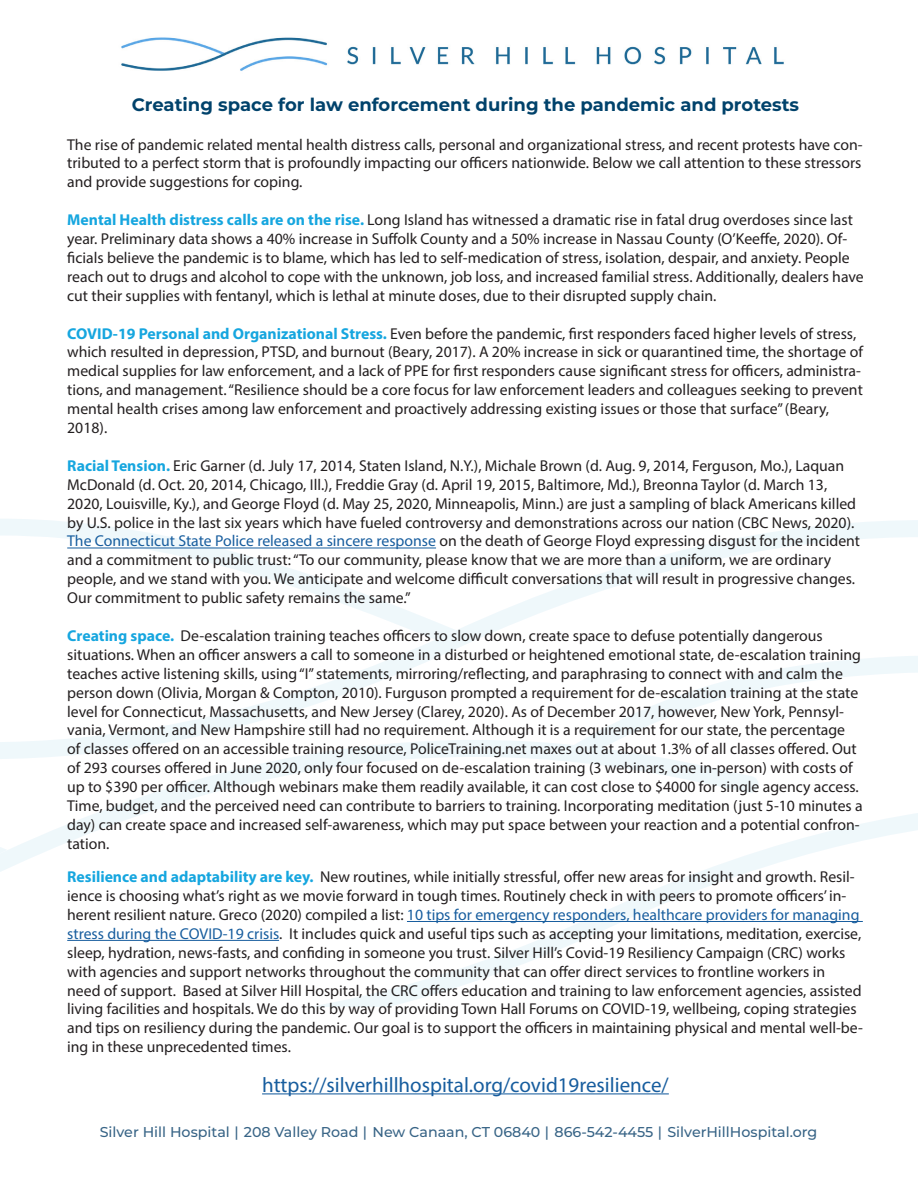
<style>
.page{position:relative;width:918px;height:1188px;background:#fff}
.page>*{position:absolute;margin:0;border:0;box-sizing:border-box;transform-origin:0 0}
.t1{font:21px "Myriad Pro";color:#175d9e}
.t2{font:700 18px "Montserrat";color:#00426b}
.t3{font:15.75px/18.9px "Myriad Pro";color:#231f20}
.t4{font:500 14.25px "Montserrat";color:#386486}
.s1{font-weight:700;color:#16a6df}
.s2{color:#175d9e}
</style>
<div class="page">
<img style="left:121px;top:37px;width:663px;height:34px">
<svg style="left:0;top:520px;width:918px;height:229px"></svg>
<svg style="left:569px;top:650px;width:349px;height:99px"></svg>
<svg style="left:0;top:519px;width:456px;height:121px"></svg>
<svg style="left:0;top:749px;width:918px;height:258px"></svg>
<hr style="left:67px;top:548px;width:369px;height:1px;background:#175d9e">
<hr style="left:407px;top:921px;width:456px;height:1px;background:#175d9e">
<hr style="left:67px;top:940px;width:212px;height:1px;background:#175d9e">
<hr style="left:262px;top:1093px;width:407px;height:1px;background:#175d9e">
<p class="t2" style="left:132px;top:91px;width:669px">Creating space for law enforcement during the pandemic and protests</p>
<p class="t3" style="left:67px;top:135px;width:797px;text-align:justify">The rise of pandemic related mental health distress calls, personal and organizational stress, and recent protests have con&shy;tributed to a perfect storm that is profoundly impacting our officers nationwide. Below we call attention to these stressors and provide suggestions for coping.</p>
<p class="t3" style="left:67px;top:210px;width:798px"><span class="s1">Mental Health distress calls are on the rise.</span> Long Island has witnessed a dramatic rise in fatal drug overdoses since last year. Preliminary data shows a 40% increase in Suffolk County and a 50% increase in Nassau County (O’Keeffe, 2020). Of&shy;ficials believe the pandemic is to blame, which has led to self-medication of stress, isolation, despair, and anxiety. People reach out to drugs and alcohol to cope with the unknown, job loss, and increased familial stress. Additionally, dealers have cut their supplies with fentanyl, which is lethal at minute doses, due to their disrupted supply chain.</p>
<p class="t3" style="left:67px;top:324px;width:797px"><span class="s1">COVID-19 Personal and Organizational Stress.</span> Even before the pandemic, first responders faced higher levels of stress, which resulted in depression, PTSD, and burnout (Beary, 2017). A 20% increase in sick or quarantined time, the shortage of medical supplies for law enforcement, and a lack of PPE for first responders cause significant stress for officers, administra&shy;tions, and management. “Resilience should be a core focus for law enforcement leaders and colleagues seeking to prevent mental health crises among law enforcement and proactively addressing existing issues or those that surface” (Beary, 2018).</p>
<p class="t3" style="left:67px;top:456px;width:794px"><span class="s1">Racial Tension.</span> Eric Garner (d. July 17, 2014, Staten Island, N.Y.), Michale Brown (d. Aug. 9, 2014, Ferguson, Mo.), Laquan McDonald (d. Oct. 20, 2014, Chicago, Ill.), Freddie Gray (d. April 19, 2015, Baltimore, Md.), Breonna Taylor (d. March 13, 2020, Louisville, Ky.), and George Floyd (d. May 25, 2020, Minneapolis, Minn.) are just a sampling of black Americans killed by U.S. police in the last six years which have fueled controversy and demonstrations across our nation (CBC News, 2020).<br><span class="s2">The Connecticut State Police released a sincere response</span> on the death of George Floyd expressing disgust for the incident and a commitment to public trust: “To our community, please know that we are more than a uniform, we are ordinary people, and we stand with you. We anticipate and welcome difficult conversations that will result in progressive changes.<br>Our commitment to public safety remains the same.”</p>
<p class="t3" style="left:67px;top:626px;width:797px"><span class="s1">Creating space.</span> De-escalation training teaches officers to slow down, create space to defuse potentially dangerous situations. When an officer answers a call to someone in a disturbed or heightened emotional state, de-escalation training teaches active listening skills, using “I” statements, mirroring/reflecting, and paraphrasing to connect with and calm the person down (Olivia, Morgan &amp; Compton, 2010). Furguson prompted a requirement for de-escalation training at the state level for Connecticut, Massachusetts, and New Jersey (Clarey, 2020). As of December 2017, however, New York, Pennsyl&shy;vania, Vermont, and New Hampshire still had no requirement. Although it is a requirement for our state, the percentage<br>of classes offered on an accessible training resource, PoliceTraining.net maxes out at about 1.3% of all classes offered. Out of 293 courses offered in June 2020, only four focused on de-escalation training (3 webinars, one in-person) with costs of up to $390 per officer. Although webinars make them readily available, it can cost close to $4000 for single agency access.<br>Time, budget, and the perceived need can contribute to barriers to training. Incorporating meditation (just 5-10 minutes a day) can create space and increased self-awareness, which may put space between your reaction and a potential confron&shy;tation.</p>
<p class="t3" style="left:67px;top:867px;width:797px"><span class="s1">Resilience and adaptability are key.</span> New routines, while initially stressful, offer new areas for insight and growth. Resil&shy;ience is choosing what’s right as we movie forward in tough times. Routinely check in with peers to promote officers’ in&shy;herent resilient nature. Greco (2020) compiled a list: <span class="s2">10 tips for emergency responders, healthcare providers for managing stress during the COVID-19 crisis</span>. It includes quick and useful tips such as accepting your limitations, meditation, exercise, sleep, hydration, news-fasts, and confiding in someone you trust. Silver Hill’s Covid-19 Resiliency Campaign (CRC) works with agencies and support networks throughout the community that can offer direct services to frontline workers in<br>need of support. Based at Silver Hill Hospital, the CRC offers education and training to law enforcement agencies, assisted living facilities and hospitals. We do this by way of providing Town Hall Forums on COVID-19, wellbeing, coping strategies and tips on resiliency during the pandemic. Our goal is to support the officers in maintaining physical and mental well-be&shy;ing in these unprecedented times.</p>
<p class="t1" style="left:262px;top:1072px;width:408px">https://silverhillhospital.org/covid19resilience/</p>
<p class="t4" style="left:100px;top:1122px;width:719px">Silver Hill Hospital | 208 Valley Road | New Canaan, CT 06840 | 866-542-4455 | SilverHillHospital.org</p>
</div>
